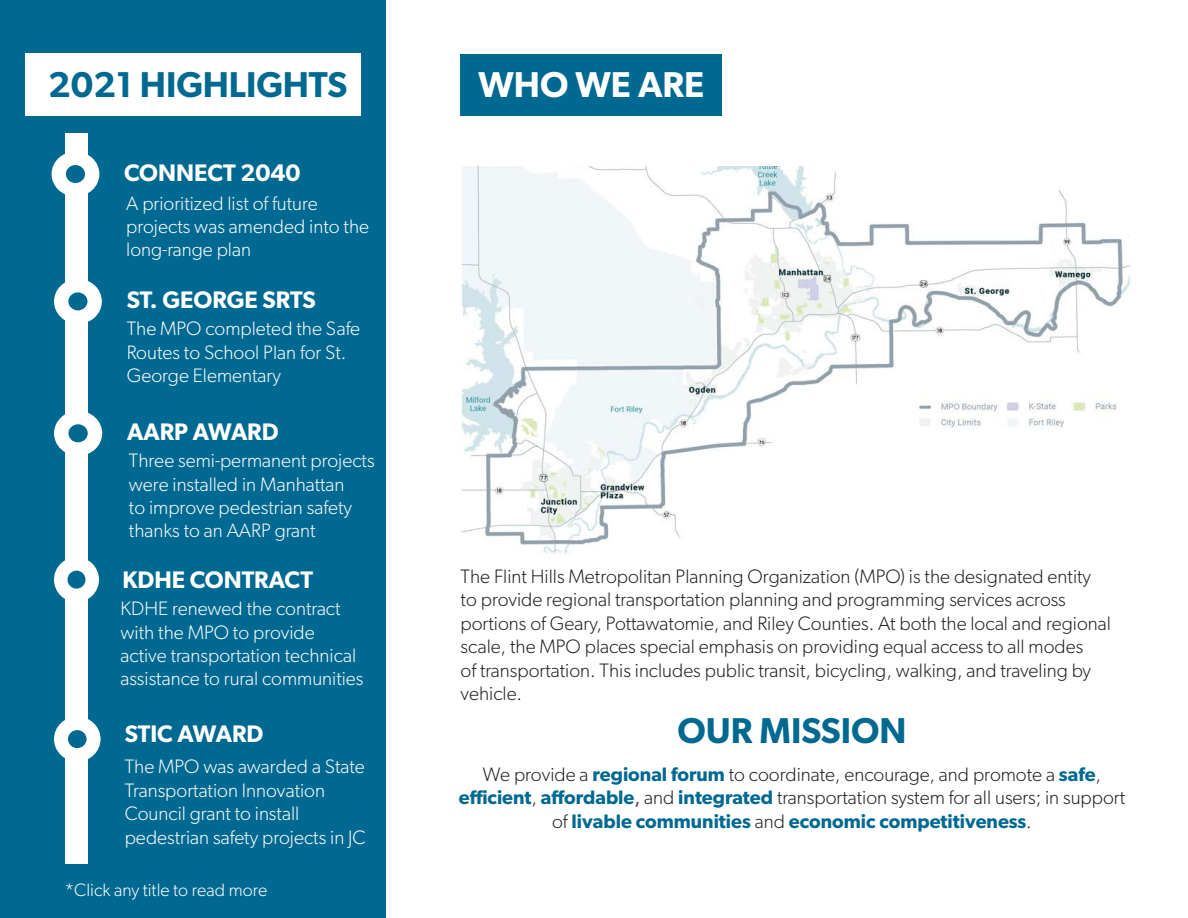
<style>
.page{position:relative;width:1188px;height:918px;background:#fff}
.page>*{position:absolute;margin:0;border:0;box-sizing:border-box;transform-origin:0 0}
.t1{font:600 36px "Gibson";color:#006991}
.t2{font:600 36px "Gibson";color:#fff}
.t3{font:600 24px "Gibson";color:#fff}
.t4{font:300 19.5px/23.4px "Gibson";color:#231f20}
.t5{font:300 19.5px/23.4px "Gibson";color:#fff}
.t6{font:300 18px "Gibson";color:#fff}
.s1{font-weight:600;color:#006991}
.s2{font-weight:400;color:#5c415d}
</style>
<div class="page">
<div style="left:0;top:0;width:385px;height:918px;background:#006991"></div>
<div style="left:25px;top:53px;width:335px;height:63px;background:#fff"></div>
<div style="left:461px;top:54px;width:261px;height:62px;background:#006991"></div>
<div style="left:65px;top:133px;width:23px;height:731px;background:#fff"></div>
<div style="left:54px;top:279px;width:48px;height:45px;background:#fff;border-radius:50%"></div>
<div style="left:68px;top:292px;width:20px;height:18px;background:#006991;border-radius:50%"></div>
<div style="left:54px;top:557px;width:45px;height:45px;background:#fff;border-radius:50%"></div>
<div style="left:68px;top:571px;width:18px;height:18px;background:#006991;border-radius:50%"></div>
<div style="left:54px;top:411px;width:48px;height:45px;background:#fff;border-radius:50%"></div>
<div style="left:68px;top:424px;width:20px;height:18px;background:#006991;border-radius:50%"></div>
<div style="left:52px;top:152px;width:47px;height:45px;background:#fff;border-radius:50%"></div>
<div style="left:66px;top:165px;width:19px;height:18px;background:#006991;border-radius:50%"></div>
<img style="left:461px;top:166px;width:670px;height:388px">
<div style="left:54px;top:717px;width:47px;height:45px;background:#fff;border-radius:50%"></div>
<div style="left:68px;top:730px;width:19px;height:18px;background:#006991;border-radius:50%"></div>
<p class="t1" style="left:48px;top:63px;width:300px">2021 HIGHLIGHTS</p>
<p class="t2" style="left:479px;top:63px;width:227px">WHO WE ARE</p>
<p class="t3" style="left:124px;top:158px;width:178px">CONNECT 2040</p>
<p class="t5" style="left:126px;top:191px;width:244px">A prioritized list of future projects was amended into the long-range plan</p>
<p class="t3" style="left:127px;top:286px;width:190px">ST. GEORGE SRTS</p>
<p class="t5" style="left:127px;top:317px;width:235px">The MPO completed the Safe<br>Routes to School Plan for St.<br>George Elementary</p>
<p class="t3" style="left:127px;top:418px;width:153px">AARP AWARD</p>
<p class="t5" style="left:129px;top:449px;width:247px">Three semi-permanent projects were installed in Manhattan<br>to improve pedestrian safety thanks to an AARP grant</p>
<p class="t3" style="left:122px;top:565px;width:192px">KDHE CONTRACT</p>
<p class="t5" style="left:121px;top:596px;width:244px">KDHE renewed the contract with the MPO to provide active transportation technical assistance to rural communities</p>
<p class="t3" style="left:125px;top:719px;width:140px">STIC AWARD</p>
<p class="t5" style="left:125px;top:755px;width:243px">The MPO was awarded a State<br>Transportation Innovation<br>Council grant to install pedestrian safety projects in JC</p>
<p class="t6" style="left:65px;top:879px;width:204px">*Click any title to read more</p>
<p class="t4" style="left:461px;top:564px;width:652px">The Flint Hills Metropolitan Planning Organization (MPO) is the designated entity to provide regional transportation planning and programming services across portions of Geary, Pottawatomie, and Riley Counties. At both the local and regional scale, the MPO places special emphasis on providing equal access to all modes<br>of transportation. This includes public transit, bicycling, walking, and traveling by vehicle.</p>
<p class="t1" style="left:678px;top:709px;width:230px">OUR MISSION</p>
<p class="t4" style="left:459px;top:762px;width:668px;text-align:center">We provide a <span class="s1">regional forum</span> to coordinate, encourage, and promote a <span class="s1">safe</span>, <span class="s1">efficient</span>, <span class="s1">affordable</span><span class="s2">,</span> and <span class="s1">integrated</span> transportation system for all users; in support of <span class="s1">livable communities</span> and <span class="s1">economic competitiveness</span>.</p>
</div>
